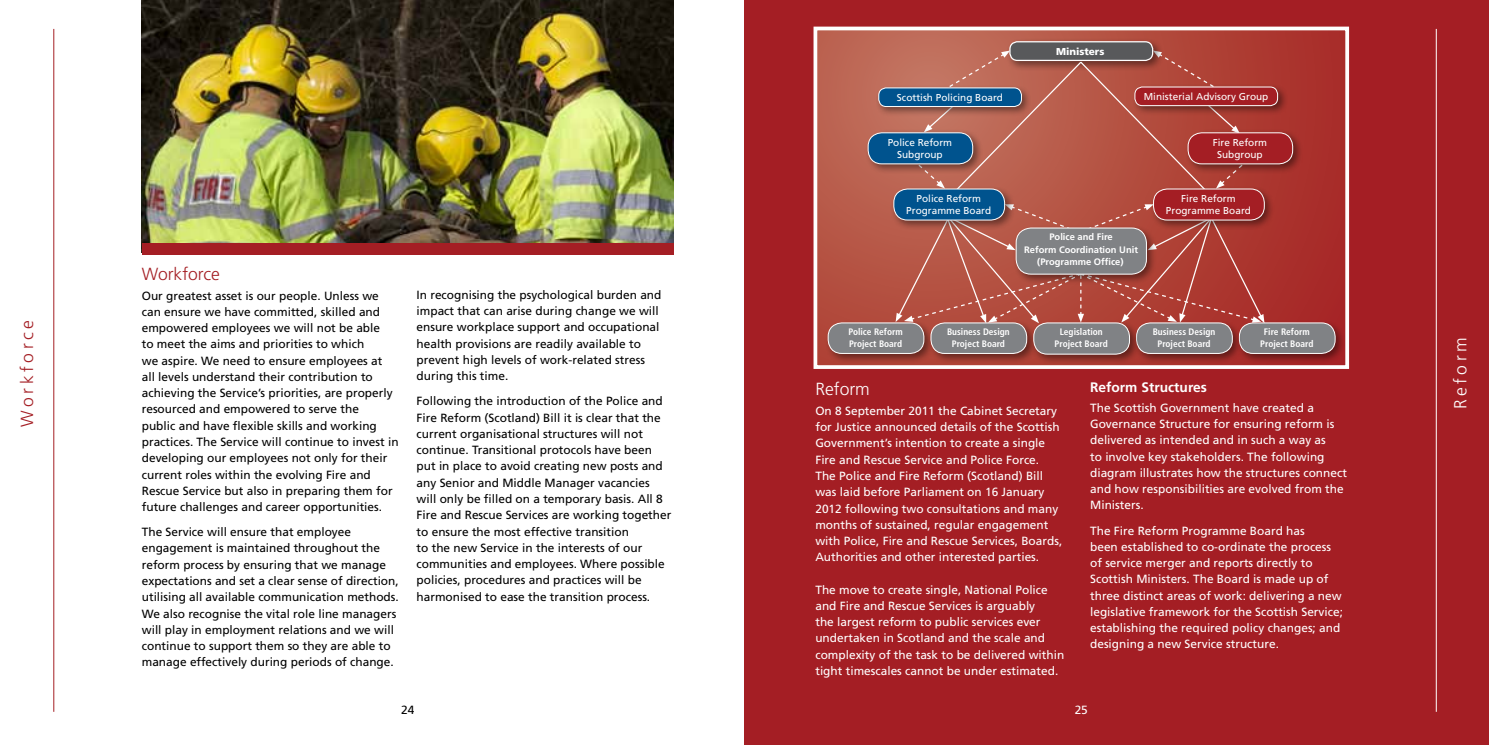
<style>
.page{position:relative;width:1489px;height:745px;background:#fff}
.page>*{position:absolute;margin:0;border:0;box-sizing:border-box;transform-origin:0 0}
.t1{font:300 17.5px "Frutiger";letter-spacing:.1em;color:#fff}
.t2{font:300 17.5px "Frutiger";color:#a41e24}
.t3{font:300 17.5px "Frutiger";letter-spacing:.2em;color:#a41e24}
.t4{font:700 13.75px "Frutiger";color:#fff}
.t5{font:11.88px/16.2px "Frutiger";color:#000}
.t6{font:11.88px/16.2px "Frutiger";color:#fff}
.t7{font:10px/12.5px "Frutiger";color:#fff;text-align:center}
.t8{font:900 10px "Frutiger";color:#fff}
.t9{font:700 condensed 9.38px/12.5px "Frutiger";color:#fff;text-align:center}
.t10{font:700 9.38px/12.5px "Frutiger";color:#fff;text-align:center}
</style>
<div class="page">
<div style="left:744px;top:0;width:744px;height:744px;background:#a41e24"></div>
<hr style="left:1435px;top:29px;width:1px;height:682px;background:#fff">
<hr style="left:53px;top:29px;width:1px;height:682px;background:#a41e24">
<img style="left:142px;top:0;width:531px;height:242px">
<div style="left:142px;top:242px;width:531px;height:12px;background:#a41e24"></div>
<svg style="left:818px;top:32px;width:525px;height:332px"></svg>
<div style="left:813px;top:27px;width:535px;height:342px;border:4px solid #fff"></div>
<div style="left:875px;top:84px;width:156px;height:33px;background:#000;opacity:.44"></div>
<div style="left:878px;top:88px;width:143px;height:18px;background:#00538e;border-radius:8px"></div>
<div style="left:878px;top:87px;width:143px;height:20px;border:1px solid #fff;border-radius:8px"></div>
<div style="left:864px;top:129px;width:119px;height:45px;background:#000;opacity:.44"></div>
<div style="left:868px;top:133px;width:104px;height:31px;background:#00538e;border-radius:14px"></div>
<div style="left:867px;top:132px;width:106px;height:32px;border:1px solid #fff;border-radius:14px"></div>
<div style="left:824px;top:319px;width:110px;height:45px;background:#000;opacity:.44"></div>
<div style="left:828px;top:323px;width:95px;height:30px;background:#808285;border-radius:14px"></div>
<div style="left:827px;top:322px;width:97px;height:31px;border:1px solid #fff;border-radius:14px"></div>
<div style="left:1235px;top:319px;width:110px;height:45px;background:#000;opacity:.44"></div>
<div style="left:1239px;top:323px;width:95px;height:30px;background:#808285;border-radius:14px"></div>
<div style="left:1238px;top:322px;width:97px;height:31px;border:1px solid #fff;border-radius:14px"></div>
<div style="left:927px;top:319px;width:110px;height:45px;background:#000;opacity:.44"></div>
<div style="left:930px;top:323px;width:96px;height:30px;background:#808285;border-radius:14px"></div>
<div style="left:930px;top:322px;width:96px;height:31px;border:1px solid #fff;border-radius:14px"></div>
<div style="left:1132px;top:319px;width:110px;height:45px;background:#000;opacity:.44"></div>
<div style="left:1136px;top:323px;width:96px;height:30px;background:#808285;border-radius:14px"></div>
<div style="left:1136px;top:322px;width:96px;height:31px;border:1px solid #fff;border-radius:14px"></div>
<div style="left:1030px;top:319px;width:109px;height:45px;background:#000;opacity:.44"></div>
<div style="left:1033px;top:323px;width:96px;height:31px;background:#808285;border-radius:14px"></div>
<div style="left:1033px;top:322px;width:96px;height:32px;border:1px solid #fff;border-radius:14px"></div>
<div style="left:1184px;top:129px;width:119px;height:45px;background:#000;opacity:.44"></div>
<div style="left:1187px;top:133px;width:105px;height:31px;background:#a41e24;border-radius:14px"></div>
<div style="left:1187px;top:132px;width:105px;height:32px;border:1px solid #fff;border-radius:14px"></div>
<div style="left:1131px;top:83px;width:156px;height:33px;background:#000;opacity:.44"></div>
<div style="left:1134px;top:87px;width:143px;height:19px;background:#a41e24;border-radius:8px"></div>
<div style="left:1134px;top:87px;width:143px;height:19px;border:1px solid #fff;border-radius:8px"></div>
<div style="left:1005px;top:38px;width:158px;height:34px;background:#000;opacity:.44"></div>
<div style="left:1009px;top:42px;width:143px;height:18px;background:#58595b;border-radius:8px"></div>
<div style="left:1009px;top:41px;width:144px;height:20px;border:1px solid #fff;border-radius:8px"></div>
<svg style="left:895px;top:50px;width:369px;height:273px;background:#a9554c"></svg>
<div style="left:1149px;top:185px;width:125px;height:46px;background:#000;opacity:.44"></div>
<div style="left:1153px;top:189px;width:111px;height:31px;background:#a41e24;border-radius:14px"></div>
<div style="left:1153px;top:188px;width:111px;height:32px;border:1px solid #fff;border-radius:14px"></div>
<div style="left:890px;top:185px;width:125px;height:46px;background:#000;opacity:.44"></div>
<div style="left:893px;top:189px;width:111px;height:31px;background:#00538e;border-radius:14px"></div>
<div style="left:893px;top:188px;width:111px;height:32px;border:1px solid #fff;border-radius:14px"></div>
<div style="left:1012px;top:224px;width:144px;height:60px;background:#000;opacity:.44"></div>
<div style="left:1016px;top:228px;width:130px;height:46px;background:#808285;border-radius:15px"></div>
<div style="left:1015px;top:227px;width:131px;height:47px;border:1px solid #fff;border-radius:15px"></div>
<h1 class="t3" style="left:17px;top:426px;width:108px;rotate:-90deg">Workforce</h1>
<h1 class="t2" style="left:142px;top:264px;width:80px">Workforce</h1>
<p class="t5" style="left:142px;top:287px;width:258px">Our greatest asset is our people. Unless we can ensure we have committed, skilled and empowered employees we will not be able<br>to meet the aims and priorities to which<br>we aspire. We need to ensure employees at all levels understand their contribution to achieving the Service’s priorities, are properly resourced and empowered to serve the<br>public and have flexible skills and working practices. The Service will continue to invest in developing our employees not only for their current roles within the evolving Fire and Rescue Service but also in preparing them for future challenges and career opportunities.</p>
<p class="t5" style="left:142px;top:523px;width:258px">The Service will ensure that employee engagement is maintained throughout the reform process by ensuring that we manage expectations and set a clear sense of direction, utilising all available communication methods.<br>We also recognise the vital role line managers will play in employment relations and we will continue to support them so they are able to manage effectively during periods of change.</p>
<p class="t5" style="left:416px;top:286px;width:246px">In recognising the psychological burden and impact that can arise during change we will ensure workplace support and occupational health provisions are readily available to prevent high levels of work-related stress during this time.</p>
<p class="t5" style="left:416px;top:393px;width:256px">Following the introduction of the Police and Fire Reform (Scotland) Bill it is clear that the current organisational structures will not continue. Transitional protocols have been put in place to avoid creating new posts and any Senior and Middle Manager vacancies will only be filled on a temporary basis. All 8<br>Fire and Rescue Services are working together to ensure the most effective transition<br>to the new Service in the interests of our communities and employees. Where possible policies, procedures and practices will be harmonised to ease the transition process.</p>
<p class="t7" style="left:896px;top:91px;width:108px">Scottish Policing Board</p>
<p class="t7" style="left:887px;top:136px;width:66px">Police Reform<br>Subgroup</p>
<p class="t7" style="left:906px;top:192px;width:87px">Police Reform<br>Programme Board</p>
<p class="t8" style="left:1055px;top:45px;width:50px">Ministers</p>
<p class="t7" style="left:1143px;top:90px;width:126px">Ministerial Advisory Group</p>
<p class="t7" style="left:1212px;top:136px;width:56px">Fire Reform<br>Subgroup</p>
<p class="t7" style="left:1165px;top:192px;width:87px">Fire Reform<br>Programme Board</p>
<p class="t10" style="left:1024px;top:230px;width:115px">Police and Fire<br>Reform Coordination Unit (Programme Office)</p>
<p class="t9" style="left:848px;top:325px;width:56px;text-align:left">Police Reform<br>Project Board</p>
<p class="t9" style="left:1260px;top:325px;width:55px">Fire Reform<br>Project Board</p>
<p class="t9" style="left:1054px;top:325px;width:55px">Legislation<br>Project Board</p>
<p class="t9" style="left:947px;top:325px;width:64px">Business Design<br>Project Board</p>
<p class="t9" style="left:1152px;top:325px;width:64px">Business Design<br>Project Board</p>
<h1 class="t1" style="left:815px;top:379px;width:56px">Reform</h1>
<p class="t6" style="left:815px;top:402px;width:248px">On 8 September 2011 the Cabinet Secretary for Justice announced details of the Scottish Government’s intention to create a single Fire and Rescue Service and Police Force.<br>The Police and Fire Reform (Scotland) Bill was laid before Parliament on 16 January 2012 following two consultations and many months of sustained, regular engagement with Police, Fire and Rescue Services, Boards, Authorities and other interested parties.</p>
<p class="t6" style="left:815px;top:580px;width:250px">The move to create single, National Police and Fire and Rescue Services is arguably<br>the largest reform to public services ever undertaken in Scotland and the scale and complexity of the task to be delivered within tight timescales cannot be under estimated.</p>
<p class="t4" style="left:1090px;top:379px;width:118px">Reform Structures</p>
<p class="t6" style="left:1090px;top:399px;width:258px">The Scottish Government have created a Governance Structure for ensuring reform is delivered as intended and in such a way as<br>to involve key stakeholders. The following diagram illustrates how the structures connect and how responsibilities are evolved from the Ministers.</p>
<p class="t6" style="left:1090px;top:522px;width:254px">The Fire Reform Programme Board has<br>been established to co-ordinate the process of service merger and reports directly to Scottish Ministers. The Board is made up of three distinct areas of work: delivering a new legislative framework for the Scottish Service; establishing the required policy changes; and designing a new Service structure.</p>
<p class="t5" style="left:401px;top:701px;width:15px">24</p>
<p class="t6" style="left:1074px;top:701px;width:15px">25</p>
<h1 class="t1" style="left:1450px;top:409px;width:73px;rotate:-90deg">Reform</h1>
</div>
